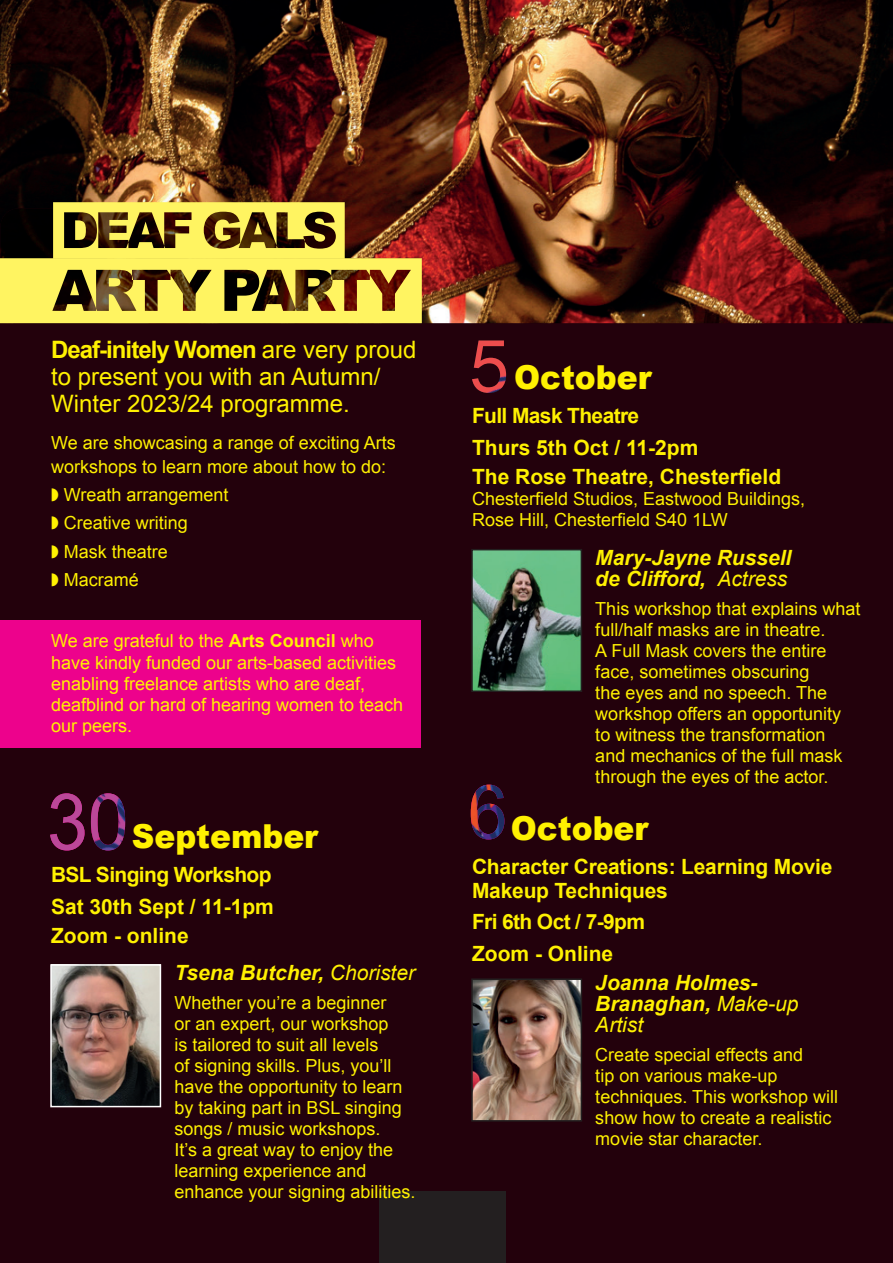
<style>
.page{position:relative;width:893px;height:1263px;background:#23010c}
.page>*{position:absolute;margin:0;border:0;box-sizing:border-box;transform-origin:0 0}
.t1{font:900 33px "Arial";color:#fff101;scale:.95 1}
.t2{font:24px/27px "Arial";color:#fff101}
.t3{font:italic 700 21px/21px "Arial";color:#fff101}
.t4{font:700 21px/24px "Arial";letter-spacing:-.01em;color:#fff101}
.t5{font:700 21px/32px "Arial";letter-spacing:-.03em;color:#fff101}
.t6{font:18px/21px "Arial";color:#fff101}
.s1{font-weight:700}
.s2{font-style:normal}
.s3{font-weight:400}
</style>
<div class="page">
<div style="left:380px;top:1191px;width:126px;height:72px;background:#231f20"></div>
<img style="left:0;top:0;width:893px;height:323px">
<div style="left:0;top:620px;width:421px;height:128px;background:#ed028c"></div>
<svg style="left:0;top:202px;width:422px;height:121px;background:#a9943b"></svg>
<img style="left:53px;top:967px;width:105px;height:137px">
<div style="left:50px;top:964px;width:111px;height:143px;border:2px solid #fff"></div>
<img style="left:50px;top:793px;width:75px;height:57px">
<img style="left:474px;top:552px;width:105px;height:137px">
<div style="left:471px;top:549px;width:111px;height:143px;border:2px solid #231f20"></div>
<img style="left:472px;top:340px;width:34px;height:53px">
<img style="left:474px;top:981px;width:105px;height:137px">
<div style="left:471px;top:978px;width:111px;height:143px;border:2px solid #231f20"></div>
<img style="left:471px;top:785px;width:33px;height:54px">
<h2 class="t2" style="left:51px;top:336px;width:367px"><span class="s1">Deaf-initely Women</span> are very proud to present you with an Autumn/<br>Winter 2023/24 programme.</h2>
<p class="t6" style="left:51px;top:431px;width:346px;line-height:24px">We are showcasing a range of exciting Arts workshops to learn more about how to do:</p>
<p class="t6" style="left:51px;top:481px;width:179px;line-height:28.2px">◗ Wreath arrangement ◗ Creative writing<br>◗ Mask theatre<br>◗ Macramé</p>
<p class="t6" style="left:51px;top:631px;width:354px">We are grateful to the <span class="s1">Arts Council</span> who have kindly funded our arts-based activities enabling freelance artists who are deaf, deafblind or hard of hearing women to teach our peers.</p>
<h1 class="t1" style="left:132px;top:812px;width:198px">September</h1>
<p class="t5" style="left:51px;top:860px;width:224px">BSL Singing Workshop<br>Sat 30th Sept / 11-1pm</p>
<p class="t3" style="left:174px;top:918px;width:242px;line-height:37px;text-indent:-123px"><span class="s2">Zoom - online<br></span>Tsena Butcher, <span class="s3">Chorister</span></p>
<p class="t6" style="left:174px;top:992px;width:243px">Whether you’re a beginner<br>or an expert, our workshop<br>is tailored to suit all levels<br>of signing skills. Plus, you’ll have the opportunity to learn by taking part in BSL singing songs / music workshops.<br>It’s a great way to enjoy the learning experience and enhance your signing abilities.</p>
<h1 class="t1" style="left:514px;top:353px;width:146px">October</h1>
<p class="t5" style="left:472px;top:401px;width:228px">Full Mask Theatre<br>Thurs 5th Oct / 11-2pm</p>
<p class="t4" style="left:472px;top:466px;width:311px">The Rose Theatre, Chesterfield</p>
<p class="t6" style="left:472px;top:489px;width:335px">Chesterfield Studios, Eastwood Buildings,<br>Rose Hill, Chesterfield S40 1LW</p>
<p class="t3" style="left:595px;top:548px;width:198px">Mary-Jayne Russell de Clifford, <span class="s3">Actress</span></p>
<p class="t6" style="left:595px;top:598px;width:267px">This workshop that explains what full/half masks are in theatre.<br>A Full Mask covers the entire face, sometimes obscuring<br>the eyes and no speech. The workshop offers an opportunity to witness the transformation<br>and mechanics of the full mask through the eyes of the actor.</p>
<h1 class="t1" style="left:511px;top:804px;width:146px">October</h1>
<p class="t4" style="left:472px;top:855px;width:362px">Character Creations: Learning Movie<br>Makeup Techniques</p>
<p class="t4" style="left:472px;top:907px;width:175px;line-height:32px">Fri 6th Oct / 7-9pm<br>Zoom - Online</p>
<p class="t3" style="left:595px;top:973px;width:205px">Joanna Holmes-<br>Branaghan, <span class="s3">Make-up<br>Artist</span></p>
<p class="t6" style="left:595px;top:1044px;width:244px">Create special effects and<br>tip on various make-up techniques. This workshop will show how to create a realistic movie star character.</p>
</div>
